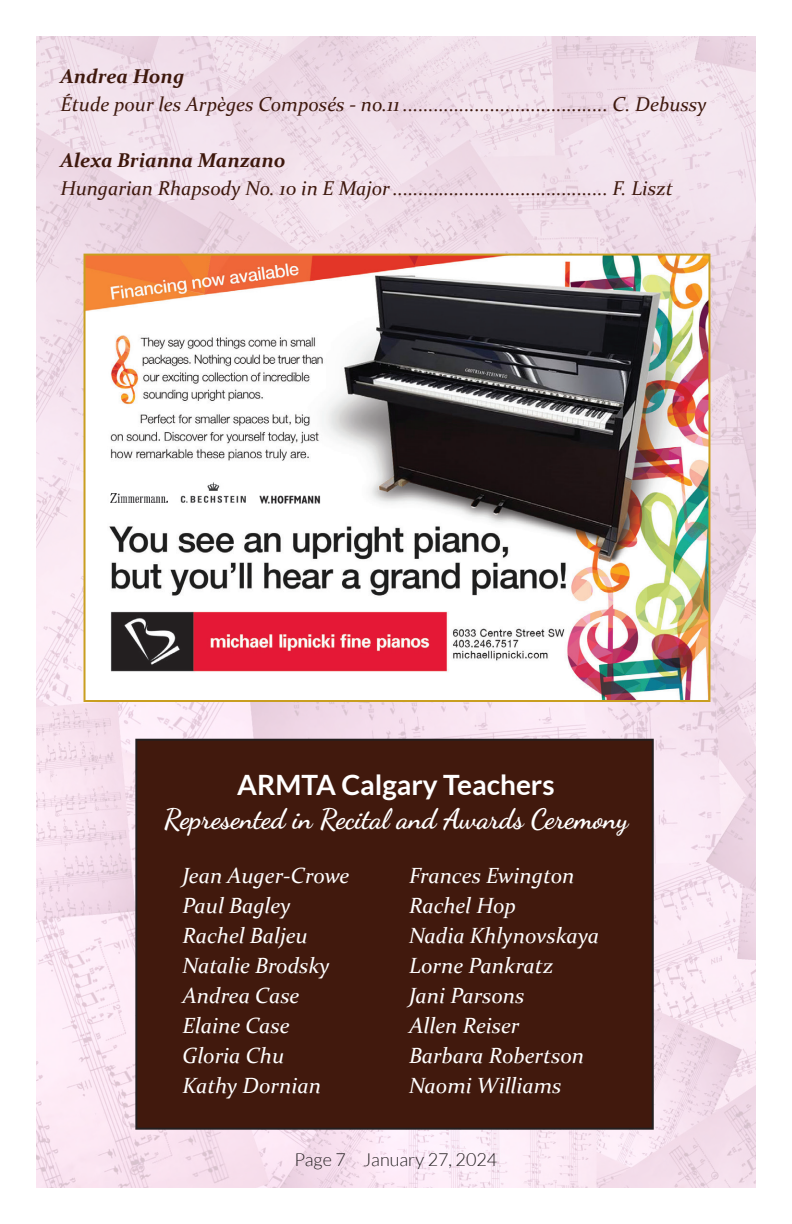
<style>
.page{position:relative;width:792px;height:1224px;background:#fff}
.page>*{position:absolute;margin:0;border:0;box-sizing:border-box;transform-origin:0 0}
.t1{font:700 28px "Dancing Script";color:#fff}
.t2{font:700 28px "Lato";color:#fff}
.t3{font:italic 22px "Constantia";color:#fff}
.t4{font:italic 20px "Constantia";color:#3e180d}
.t5{font:italic 700 20px "Constantia";color:#3e180d}
.t6{font:300 18px "Lato";color:#231f20}
</style>
<div class="page">
<img style="left:36px;top:36px;width:720px;height:1152px">
<img style="left:87px;top:257px;width:620px;height:442px">
<div style="left:110px;top:480px;width:235px;height:27px;background:#fff"></div>
<img style="left:255px;top:495px;width:69px;height:13px">
<img style="left:110px;top:494px;width:57px;height:9px">
<img style="left:176px;top:482px;width:75px;height:26px">
<div style="left:84px;top:254px;width:626px;height:448px;border:2px solid #c99e20"></div>
<div style="left:136px;top:740px;width:517px;height:389px;background:#41190d"></div>
<div style="left:135px;top:739px;width:519px;height:391px;border:2px solid #231f20"></div>
<p class="t5" style="left:60px;top:62px;width:125px">Andrea Hong</p>
<p class="t4" style="left:60px;top:90px;width:648px">Étude pour les Arpèges Composés - no.11 ........................................ C. Debussy</p>
<p class="t5" style="left:60px;top:146px;width:227px">Alexa Brianna Manzano</p>
<p class="t4" style="left:60px;top:174px;width:614px">Hungarian Rhapsody No. 10 in E Major .......................................... F. Liszt</p>
<p class="t2" style="left:237px;top:769px;width:319px">ARMTA Calgary Teachers</p>
<p class="t1" style="left:164px;top:798px;width:466px">Represented in Recital and Awards Ceremony</p>
<p class="t3" style="left:182px;top:861px;width:169px">Jean Auger-Crowe</p>
<p class="t3" style="left:182px;top:891px;width:110px">Paul Bagley</p>
<p class="t3" style="left:182px;top:921px;width:127px">Rachel Baljeu</p>
<p class="t3" style="left:182px;top:951px;width:149px">Natalie Brodsky</p>
<p class="t3" style="left:182px;top:981px;width:119px">Andrea Case</p>
<p class="t3" style="left:182px;top:1011px;width:109px">Elaine Case</p>
<p class="t3" style="left:182px;top:1041px;width:103px">Gloria Chu</p>
<p class="t3" style="left:182px;top:1071px;width:140px">Kathy Dornian</p>
<p class="t3" style="left:409px;top:861px;width:167px">Frances Ewington</p>
<p class="t3" style="left:409px;top:891px;width:109px">Rachel Hop</p>
<p class="t3" style="left:409px;top:921px;width:192px">Nadia Khlynovskaya</p>
<p class="t3" style="left:409px;top:951px;width:146px">Lorne Pankratz</p>
<p class="t3" style="left:409px;top:981px;width:117px">Jani Parsons</p>
<p class="t3" style="left:409px;top:1011px;width:112px">Allen Reiser</p>
<p class="t3" style="left:409px;top:1041px;width:177px">Barbara Robertson</p>
<p class="t3" style="left:409px;top:1071px;width:154px">Naomi Williams</p>
<p class="t6" style="left:295px;top:1150px;width:204px">Page 7 January 27, 2024</p>
</div>
